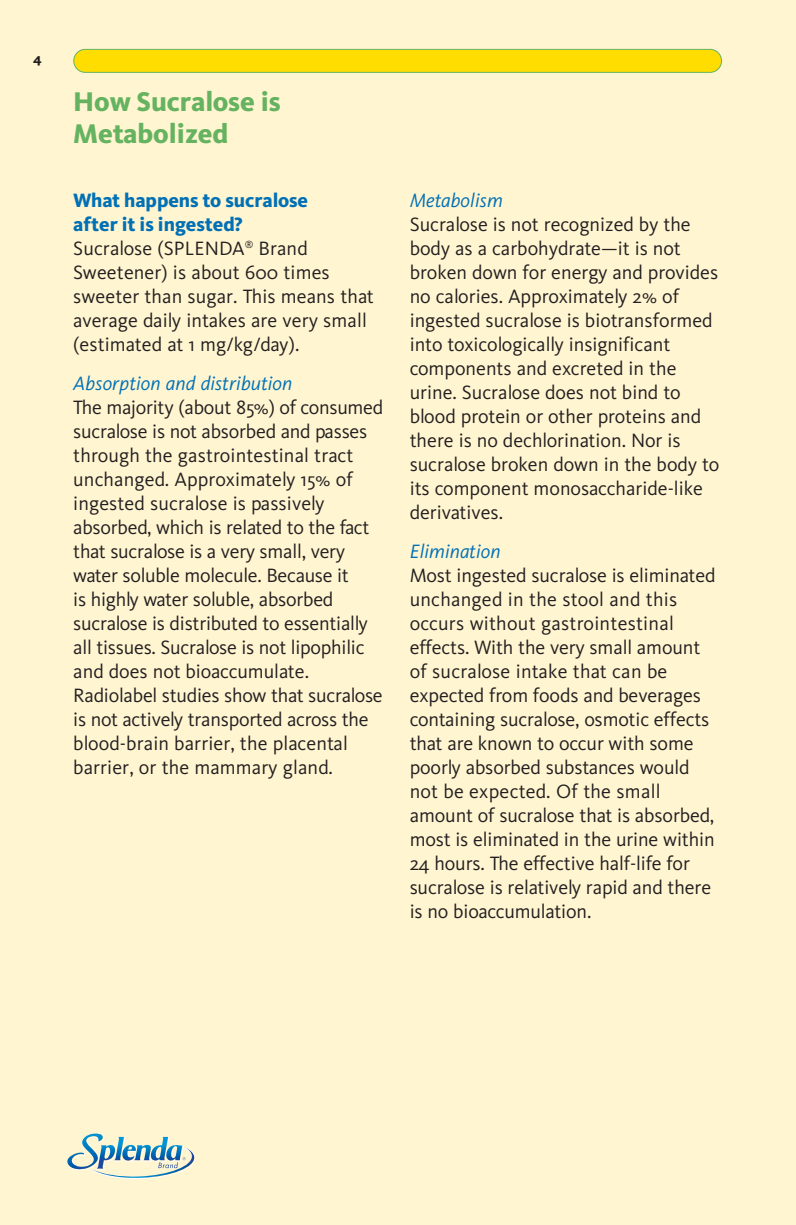
<style>
.page{position:relative;width:796px;height:1225px;background:#fff}
.page>*{position:absolute;margin:0;border:0;box-sizing:border-box;transform-origin:0 0}
.t1{font:800 28px/32px "Kievit";color:#65b360}
.t2{font:20px/24px "Kievit";letter-spacing:-.005em;color:#231f20}
.t3{font:italic 20px "Kievit";letter-spacing:.005em;color:#0070b5}
.t4{font:800 14px "Kievit";color:#231f20}
.s1{font-weight:800;color:#0070b5}
</style>
<div class="page">
<div style="left:0;top:0;width:795px;height:1225px;background:#fff5d1"></div>
<p class="t4" style="left:33px;top:54px;width:10px">4</p>
<h1 class="t1" style="left:73px;top:88px;width:209px">How Sucralose is<br>Metabolized</h1>
<p class="t2" style="left:73px;top:191px;width:302px"><span class="s1">What happens to sucralose<br>after it is ingested?<br></span>Sucralose (SPLENDA<sup>®</sup> Brand<br>Sweetener) is about 600 times sweeter than sugar. This means that average daily intakes are very small (estimated at 1 mg/kg/day).</p>
<p class="t3" style="left:73px;top:376px;width:220px">Absorption and distribution</p>
<p class="t2" style="left:73px;top:398px;width:311px">The majority (about 85%) of consumed sucralose is not absorbed and passes through the gastrointestinal tract unchanged. Approximately 15% of ingested sucralose is passively absorbed, which is related to the fact that sucralose is a very small, very water soluble molecule. Because it<br>is highly water soluble, absorbed sucralose is distributed to essentially all tissues. Sucralose is not lipophilic and does not bioaccumulate.<br>Radiolabel studies show that sucralose is not actively transported across the blood-brain barrier, the placental barrier, or the mammary gland.</p>
<p class="t3" style="left:409px;top:193px;width:95px">Metabolism</p>
<p class="t2" style="left:409px;top:215px;width:311px">Sucralose is not recognized by the body as a carbohydrate—it is not broken down for energy and provides no calories. Approximately 2% of ingested sucralose is biotransformed into toxicologically insignificant components and excreted in the urine. Sucralose does not bind to blood protein or other proteins and there is no dechlorination. Nor is sucralose broken down in the body to its component monosaccharide-like derivatives.</p>
<p class="t3" style="left:409px;top:544px;width:92px">Elimination</p>
<p class="t2" style="left:409px;top:566px;width:307px">Most ingested sucralose is eliminated unchanged in the stool and this occurs without gastrointestinal effects. With the very small amount of sucralose intake that can be expected from foods and beverages containing sucralose, osmotic effects that are known to occur with some poorly absorbed substances would not be expected. Of the small amount of sucralose that is absorbed, most is eliminated in the urine within 24 hours. The effective half-life for sucralose is relatively rapid and there is no bioaccumulation.</p>
</div>
